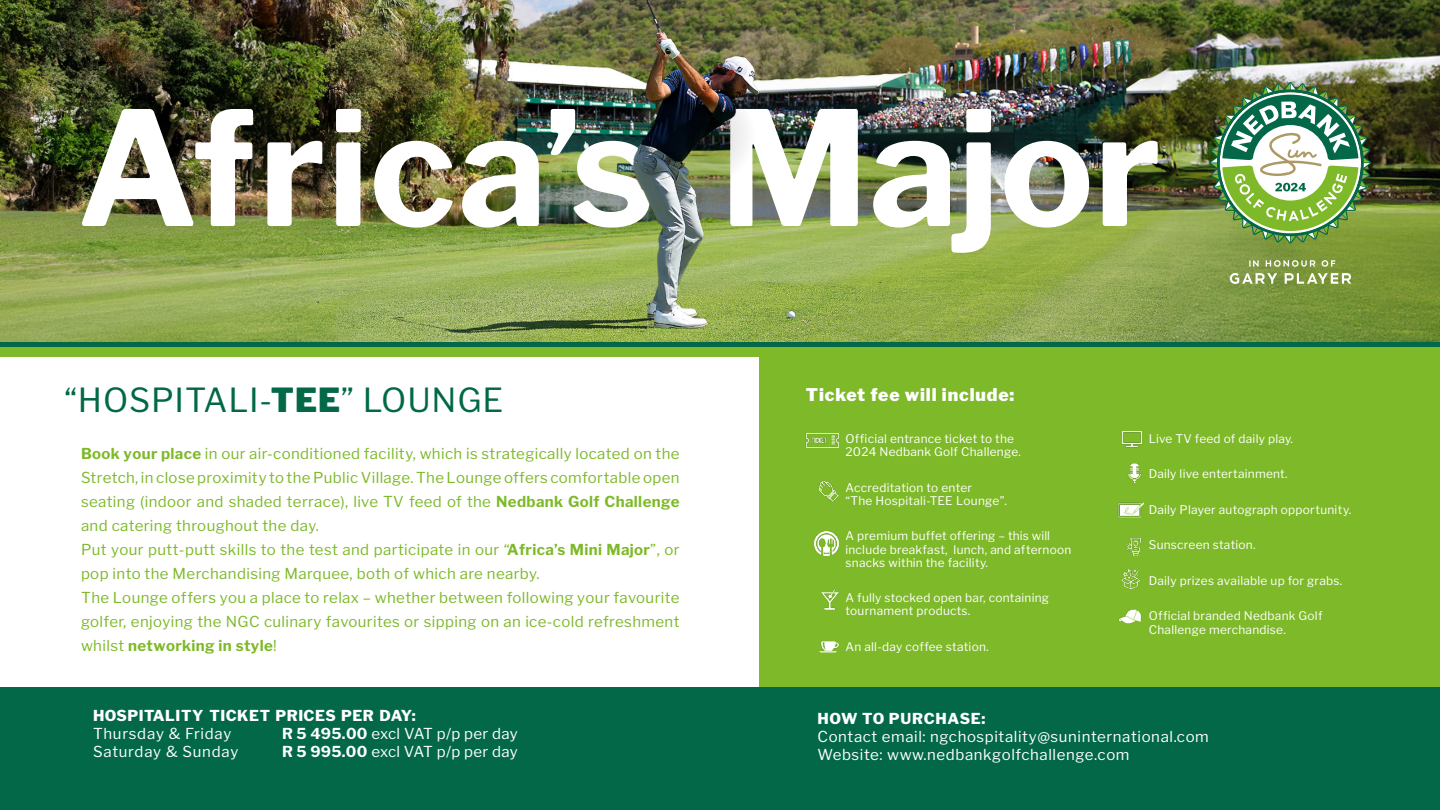
<style>
.page{position:relative;width:1440px;height:810px;background:#fff}
.page>*{position:absolute;margin:0;border:0;box-sizing:border-box;transform-origin:0 0}
.t1{font:700 157.73px "Libre Franklin";color:#fff}
.t2{font:33px "Libre Franklin";letter-spacing:.025em;color:#026848}
.t3{font:100 17.4px "Libre Franklin";letter-spacing:.05em;color:#fff}
.t4{font:15px/24px "Libre Franklin";letter-spacing:.025em;color:#7db928}
.t5{font:15px/18px "Libre Franklin";letter-spacing:.04em;color:#fff}
.t6{font:15px "Libre Franklin";letter-spacing:.02em;color:#fff}
.t7{font:100 15px "Libre Franklin";letter-spacing:.03em;color:#fff}
.t8{font:100 15px "Libre Franklin";letter-spacing:.05em;color:#fff}
.t9{font:11.85px/13.2px "Libre Franklin";letter-spacing:.02em;color:#fff}
.s1{font-weight:100}
.s2{font-weight:700}
</style>
<div class="page">
<div style="left:760px;top:357px;width:680px;height:330px;background:#7db928"></div>
<img style="left:0;top:0;width:1440px;height:342px">
<img style="left:336px;top:0;width:656px;height:342px">
<img style="left:1210px;top:82px;width:161px;height:161px">
<svg style="left:1230px;top:260px;width:121px;height:24px;background:#9baf6b"></svg>
<div style="left:0;top:342px;width:1440px;height:5px;background:#026848"></div>
<div style="left:0;top:347px;width:1440px;height:10px;background:#7db928"></div>
<div style="left:0;top:687px;width:1440px;height:123px;background:#026848"></div>
<img style="left:438px;top:0;width:389px;height:342px">
<img style="left:806px;top:433px;width:33px;height:15px">
<img style="left:818px;top:481px;width:21px;height:21px">
<img style="left:814px;top:531px;width:25px;height:25px">
<img style="left:821px;top:590px;width:18px;height:19px">
<img style="left:820px;top:641px;width:19px;height:12px">
<img style="left:1119px;top:610px;width:22px;height:13px">
<img style="left:1121px;top:569px;width:19px;height:20px">
<img style="left:1126px;top:538px;width:15px;height:17px">
<img style="left:1118px;top:502px;width:26px;height:16px">
<img style="left:1128px;top:463px;width:13px;height:19px">
<img style="left:1123px;top:432px;width:18px;height:15px">
<h1 class="t1" style="left:77px;top:74px;width:1086px">Africa’s Major</h1>
<h2 class="t2" style="left:64px;top:380px;width:441px">“HOSPITALI-<span class="s1">TEE</span>” LOUNGE</h2>
<p class="t4" style="left:81px;top:442px;width:600px"><span class="s2">Book your place</span> in our air-conditioned facility, which is strategically located on the Stretch, in close proximity to the Public Village. The Lounge offers comfortable open seating (indoor and shaded terrace), live TV feed of the <span class="s2">Nedbank Golf Challenge </span>and catering throughout the day.<br>Put your putt-putt skills to the test and participate in our “<span class="s2">Africa’s Mini Major</span>”, or pop into the Merchandising Marquee, both of which are nearby.<br>The Lounge offers you a place to relax – whether between following your favourite golfer, enjoying the NGC culinary favourites or sipping on an ice-cold refreshment whilst <span class="s2">networking in style</span>!</p>
<p class="t7" style="left:93px;top:704px;width:324px">HOSPITALITY TICKET PRICES PER DAY:</p>
<p class="t5" style="left:93px;top:725px;width:140px">Thursday &amp; Friday</p>
<p class="t6" style="left:282px;top:725px;width:237px"><span class="s2">R 5 495.00</span> excl VAT p/p per day</p>
<p class="t5" style="left:93px;top:743px;width:147px">Saturday &amp; Sunday</p>
<p class="t6" style="left:282px;top:743px;width:237px"><span class="s2">R 5 995.00</span> excl VAT p/p per day</p>
<p class="t3" style="left:806px;top:381px;width:210px">Ticket fee will include:</p>
<p class="t9" style="left:846px;top:432px;width:177px">Official entrance ticket to the<br>2024 Nedbank Golf Challenge.</p>
<p class="t9" style="left:846px;top:481px;width:163px">Accreditation to enter<br>“The Hospitali-TEE Lounge”.</p>
<p class="t9" style="left:846px;top:529px;width:227px">A premium buffet offering – this will include breakfast, lunch, and afternoon snacks within the facility.</p>
<p class="t9" style="left:846px;top:591px;width:205px">A fully stocked open bar, containing tournament products.</p>
<p class="t9" style="left:846px;top:640px;width:145px">An all-day coffee station.</p>
<p class="t9" style="left:1149px;top:432px;width:146px">Live TV feed of daily play.</p>
<p class="t9" style="left:1149px;top:468px;width:140px">Daily live entertainment.</p>
<p class="t9" style="left:1149px;top:503px;width:204px">Daily Player autograph opportunity.</p>
<p class="t9" style="left:1149px;top:539px;width:108px">Sunscreen station.</p>
<p class="t9" style="left:1149px;top:574px;width:195px">Daily prizes available up for grabs.</p>
<p class="t9" style="left:1149px;top:609px;width:175px">Official branded Nedbank Golf<br>Challenge merchandise.</p>
<p class="t8" style="left:818px;top:707px;width:169px">HOW TO PURCHASE:</p>
<p class="t5" style="left:818px;top:728px;width:393px">Contact email: ngchospitality@suninternational.com<br>Website: www.nedbankgolfchallenge.com</p>
</div>
